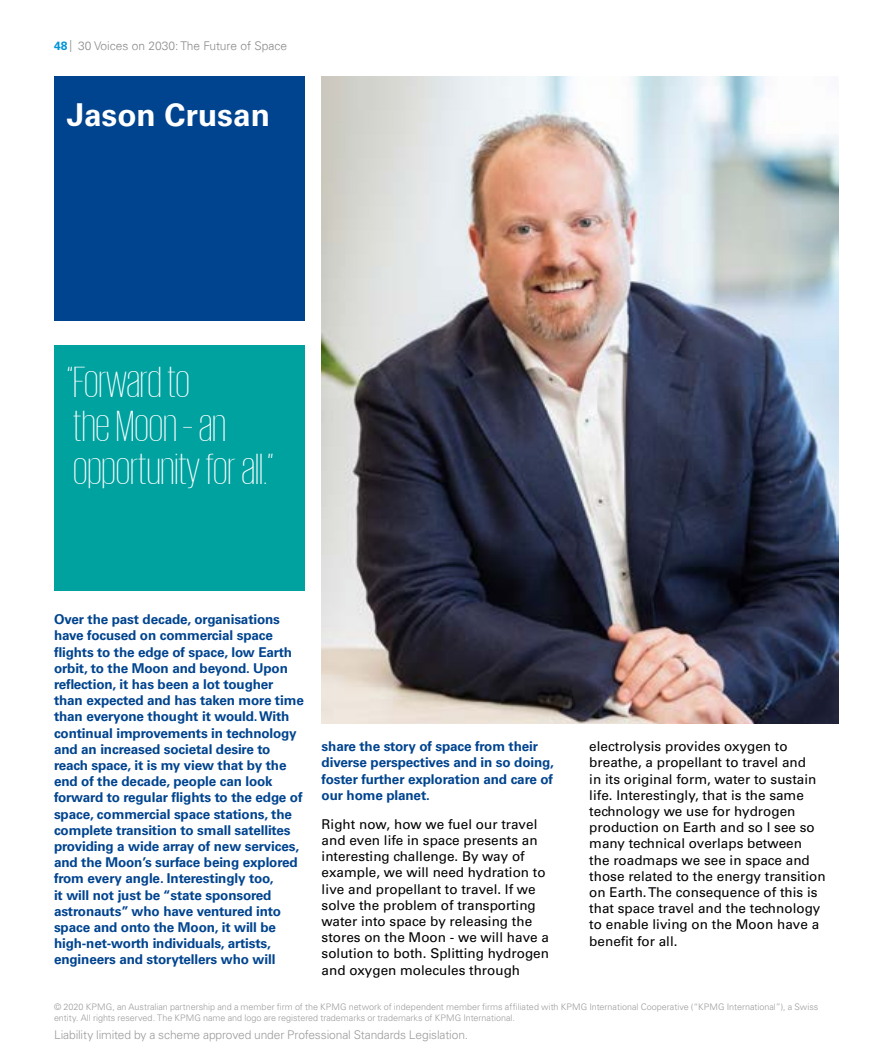
<style>
.page{position:relative;width:893px;height:1063px;background:#fff}
.page>*{position:absolute;margin:0;border:0;box-sizing:border-box;transform-origin:0 0}
.t1{font:200 45px/43.5px "KPMG";color:#fff}
.t2{font:700 31.5px "Univers LT Std";color:#fff}
.t3{font:700 13.5px/16.2px "Univers LT Std";letter-spacing:-.01em;color:#00448f}
.t4{font:13.5px/16.2px "Univers LT Std";color:#000}
.t5{font:300 12px "Univers LT Std";letter-spacing:-.01em;color:#9c9c9d}
.t6{font:300 12px "Univers 45";color:#8b8b8b}
.t7{font:300 9px/10.8px "Univers LT Std";color:#9c9c9d}
.s1{font-family:"Univers LT Std";font-weight:700;color:#0095d8}
</style>
<div class="page">
<img style="left:322px;top:77px;width:517px;height:646px">
<div style="left:54px;top:345px;width:250px;height:245px;background:#00a2a0"></div>
<div style="left:54px;top:77px;width:250px;height:244px;background:#00448f"></div>
<p class="t6" style="left:54px;top:39px;width:235px"><span class="s1">48</span> | 30 Voices on 2030: The Future of Space</p>
<h2 class="t2" style="left:67px;top:96px;width:205px">Jason Crusan</h2>
<h1 class="t1" style="left:67px;top:360px;width:209px">“Forward to<br>the Moon – an opportunity for all.”</h1>
<p class="t3" style="left:54px;top:611px;width:251px">Over the past decade, organisations have focused on commercial space flights to the edge of space, low Earth orbit, to the Moon and beyond. Upon reflection, it has been a lot tougher than expected and has taken more time than everyone thought it would. With continual improvements in technology and an increased societal desire to reach space, it is my view that by the end of the decade, people can look forward to regular flights to the edge of space, commercial space stations, the complete transition to small satellites providing a wide array of new services, and the Moon’s surface being explored from every angle. Interestingly too,<br>it will not just be “state sponsored astronauts” who have ventured into space and onto the Moon, it will be high-net-worth individuals, artists, engineers and storytellers who will</p>
<p class="t3" style="left:322px;top:738px;width:234px">share the story of space from their diverse perspectives and in so doing, foster further exploration and care of our home planet.</p>
<p class="t4" style="left:322px;top:816px;width:229px">Right now, how we fuel our travel and even life in space presents an interesting challenge. By way of example, we will need hydration to live and propellant to travel. If we solve the problem of transporting water into space by releasing the stores on the Moon - we will have a solution to both. Splitting hydrogen and oxygen molecules through</p>
<p class="t4" style="left:589px;top:738px;width:238px">electrolysis provides oxygen to breathe, a propellant to travel and<br>in its original form, water to sustain life. Interestingly, that is the same technology we use for hydrogen production on Earth and so I see so many technical overlaps between<br>the roadmaps we see in space and those related to the energy transition on Earth. The consequence of this is that space travel and the technology to enable living on the Moon have a benefit for all.</p>
<p class="t7" style="left:54px;top:1001px;width:766px">© 2020 KPMG, an Australian partnership and a member firm of the KPMG network of independent member firms affiliated with KPMG International Cooperative (“KPMG International”), a Swiss entity. All rights reserved. The KPMG name and logo are registered trademarks or trademarks of KPMG International.</p>
<p class="t5" style="left:54px;top:1028px;width:416px">Liability limited by a scheme approved under Professional Standards Legislation.</p>
</div>
